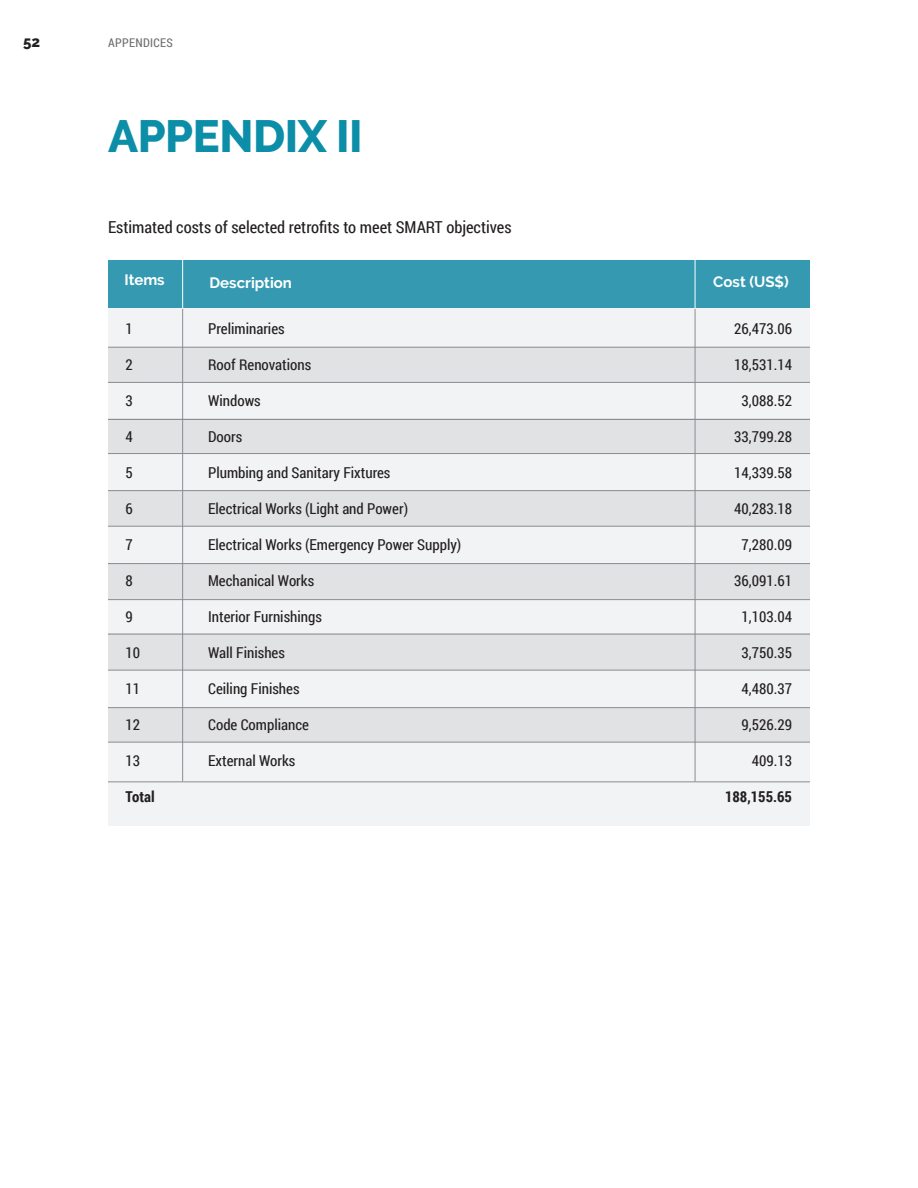
<style>
.page{position:relative;width:918px;height:1188px;background:#fff}
.page>*{position:absolute;margin:0;border:0;box-sizing:border-box;transform-origin:0 0}
.t1{font:800 45px "Raleway";letter-spacing:-.01em;color:#0c8ea8}
.t2{font:16.5px "Roboto Condensed";color:#231f20}
.t3{font:15px "Roboto Condensed";color:#231f20}
.t4{font:700 15px "Raleway";color:#fff}
.t5{font:700 15px "Roboto Condensed";color:#231f20}
.t6{font:800 15px "Raleway";color:#231f20}
.t7{font:12px "Roboto Condensed";letter-spacing:.03em;color:#6c6d70}
</style>
<div class="page">
<div style="left:108px;top:260px;width:702px;height:49px;background:#3599b2"></div>
<div style="left:108px;top:309px;width:702px;height:517px;background:#f2f3f4"></div>
<div style="left:108px;top:348px;width:702px;height:35px;background:#e1e2e4"></div>
<div style="left:108px;top:419px;width:702px;height:35px;background:#e1e2e4"></div>
<div style="left:108px;top:490px;width:702px;height:35px;background:#e1e2e4"></div>
<div style="left:108px;top:563px;width:702px;height:36px;background:#e1e2e4"></div>
<div style="left:108px;top:634px;width:702px;height:36px;background:#e1e2e4"></div>
<div style="left:108px;top:708px;width:702px;height:34px;background:#e1e2e4"></div>
<hr style="left:108px;top:347px;width:702px;height:1px;background:#8a8c8f">
<hr style="left:108px;top:382px;width:702px;height:1px;background:#8a8c8f">
<hr style="left:108px;top:419px;width:702px;height:1px;background:#8a8c8f">
<hr style="left:108px;top:453px;width:702px;height:1px;background:#8a8c8f">
<hr style="left:108px;top:490px;width:702px;height:1px;background:#8a8c8f">
<hr style="left:108px;top:526px;width:702px;height:1px;background:#8a8c8f">
<hr style="left:108px;top:563px;width:702px;height:1px;background:#8a8c8f">
<hr style="left:108px;top:599px;width:702px;height:1px;background:#8a8c8f">
<hr style="left:108px;top:634px;width:702px;height:1px;background:#8a8c8f">
<hr style="left:108px;top:670px;width:702px;height:1px;background:#8a8c8f">
<hr style="left:108px;top:707px;width:702px;height:1px;background:#8a8c8f">
<hr style="left:108px;top:742px;width:702px;height:1px;background:#8a8c8f">
<hr style="left:108px;top:781px;width:702px;height:1px;background:#8a8c8f">
<hr style="left:182px;top:260px;width:1px;height:53px;background:#fff">
<hr style="left:695px;top:260px;width:1px;height:53px;background:#fff">
<hr style="left:182px;top:309px;width:1px;height:472px;background:#8a8c8f">
<hr style="left:695px;top:309px;width:1px;height:472px;background:#8a8c8f">
<p class="t6" style="left:23px;top:33px;width:19px">52</p>
<p class="t7" style="left:108px;top:34px;width:66px">APPENDICES</p>
<h1 class="t1" style="left:108px;top:110px;width:256px">APPENDIX II</h1>
<p class="t2" style="left:108px;top:216px;width:405px">Estimated costs of selected retrofits to meet SMART objectives</p>
<p class="t4" style="left:124px;top:271px;width:42px">Items</p>
<p class="t4" style="left:210px;top:274px;width:84px">Description</p>
<p class="t4" style="left:713px;top:273px;width:77px">Cost (US$)</p>
<p class="t3" style="left:126px;top:319px;width:9px">1</p>
<p class="t3" style="left:126px;top:355px;width:9px">2</p>
<p class="t3" style="left:126px;top:391px;width:9px">3</p>
<p class="t3" style="left:126px;top:427px;width:9px">4</p>
<p class="t3" style="left:126px;top:463px;width:9px">5</p>
<p class="t3" style="left:126px;top:499px;width:9px">6</p>
<p class="t3" style="left:126px;top:535px;width:9px">7</p>
<p class="t3" style="left:126px;top:571px;width:9px">8</p>
<p class="t3" style="left:126px;top:607px;width:9px">9</p>
<p class="t3" style="left:126px;top:643px;width:16px">10</p>
<p class="t3" style="left:126px;top:679px;width:16px">11</p>
<p class="t3" style="left:126px;top:715px;width:16px">12</p>
<p class="t3" style="left:126px;top:751px;width:16px">13</p>
<p class="t5" style="left:126px;top:786px;width:31px">Total</p>
<p class="t3" style="left:208px;top:319px;width:78px">Preliminaries</p>
<p class="t3" style="left:208px;top:355px;width:105px">Roof Renovations</p>
<p class="t3" style="left:208px;top:391px;width:54px">Windows</p>
<p class="t3" style="left:208px;top:427px;width:36px">Doors</p>
<p class="t3" style="left:208px;top:463px;width:184px">Plumbing and Sanitary Fixtures</p>
<p class="t3" style="left:208px;top:499px;width:201px">Electrical Works (Light and Power)</p>
<p class="t3" style="left:208px;top:535px;width:255px">Electrical Works (Emergency Power Supply)</p>
<p class="t3" style="left:208px;top:571px;width:108px">Mechanical Works</p>
<p class="t3" style="left:208px;top:607px;width:115px">Interior Furnishings</p>
<p class="t3" style="left:208px;top:643px;width:78px">Wall Finishes</p>
<p class="t3" style="left:208px;top:679px;width:93px">Ceiling Finishes</p>
<p class="t3" style="left:208px;top:715px;width:102px">Code Compliance</p>
<p class="t3" style="left:208px;top:751px;width:89px">External Works</p>
<p class="t3" style="left:734px;top:319px;width:59px">26,473.06</p>
<p class="t3" style="left:734px;top:355px;width:59px">18,531.14</p>
<p class="t3" style="left:742px;top:391px;width:52px">3,088.52</p>
<p class="t3" style="left:734px;top:427px;width:59px">33,799.28</p>
<p class="t3" style="left:734px;top:463px;width:59px">14,339.58</p>
<p class="t3" style="left:734px;top:499px;width:59px">40,283.18</p>
<p class="t3" style="left:742px;top:535px;width:52px">7,280.09</p>
<p class="t3" style="left:734px;top:571px;width:59px">36,091.61</p>
<p class="t3" style="left:742px;top:607px;width:52px">1,103.04</p>
<p class="t3" style="left:742px;top:643px;width:52px">3,750.35</p>
<p class="t3" style="left:742px;top:679px;width:52px">4,480.37</p>
<p class="t3" style="left:742px;top:715px;width:52px">9,526.29</p>
<p class="t3" style="left:752px;top:751px;width:42px">409.13</p>
<p class="t5" style="left:725px;top:786px;width:69px">188,155.65</p>
</div>
